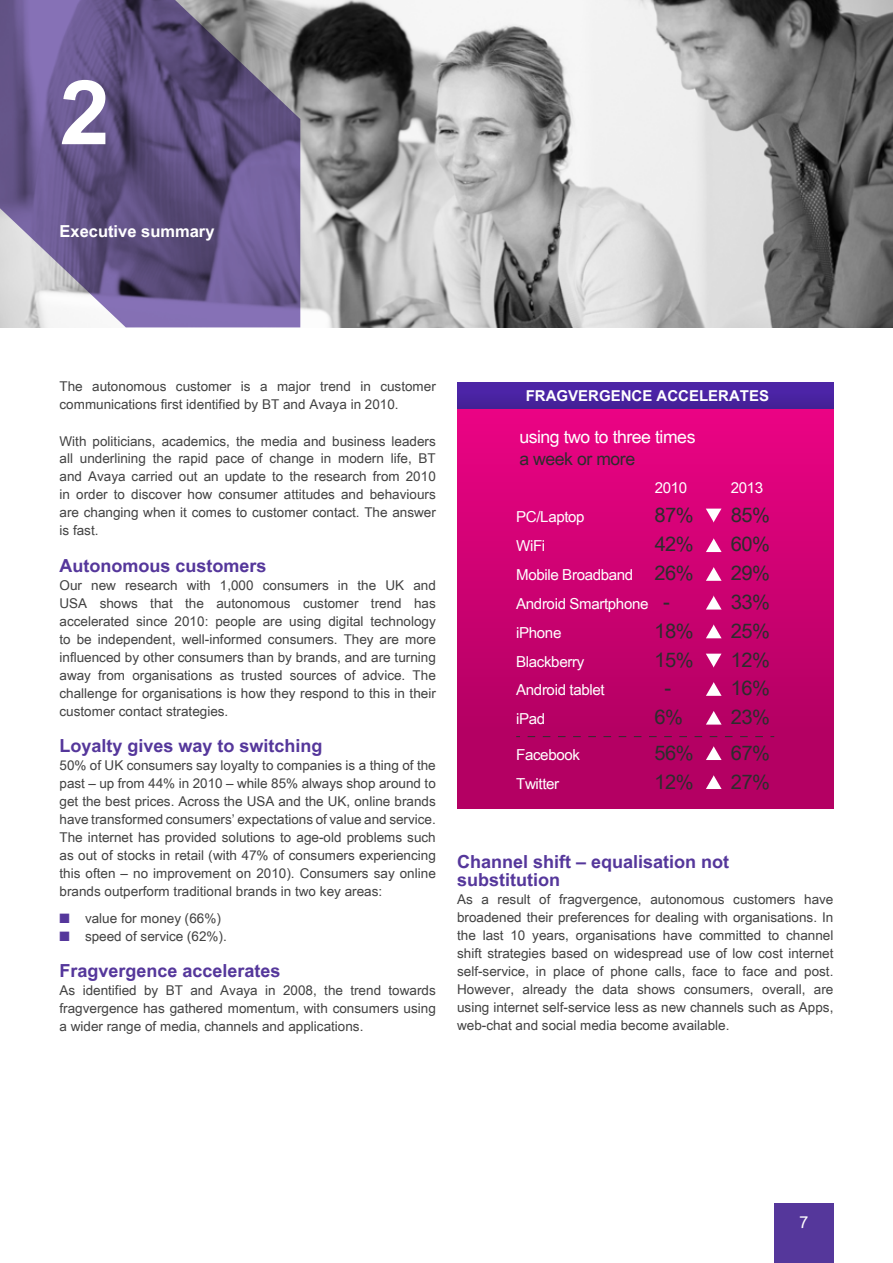
<style>
.page{position:relative;width:893px;height:1263px;background:#fff}
.page>*{position:absolute;margin:0;border:0;box-sizing:border-box;transform-origin:0 0}
.t1{font:700 90px "Arial";color:#fff}
.t2{font:20.1px "Arial";letter-spacing:-.025em;color:#2d2d2d}
.t3{font:700 18px/18px "Arial";color:#55379b}
.t4{font:17.7px "Arial";letter-spacing:-.025em;color:#fff}
.t5{font:17.7px "Arial";letter-spacing:-.025em;color:#2d2d2d}
.t6{font:700 16.5px "Arial";color:#fff}
.t7{font:16.5px "Arial";color:#fff}
.t8{font:15.15px "Arial";letter-spacing:-.025em;color:#fff}
.t9{font:700 15px "Arial";color:#fff}
.t10{font:13.5px/18px "Arial";color:#424242;text-align:justify}
.s1{color:#55379b}
.s2{font-size:20.1px;color:#2d2d2d}
</style>
<div class="page">
<div style="left:774px;top:1203px;width:59px;height:60px;background:#55379b"></div>
<img style="left:300px;top:0;width:593px;height:327px">
<div style="left:457px;top:408px;width:376px;height:400px;background:linear-gradient(to bottom,#e90383,#ac005e)"></div>
<svg style="left:706px;top:509px;width:15px;height:13px"></svg>
<svg style="left:706px;top:538px;width:16px;height:14px"></svg>
<svg style="left:706px;top:567px;width:16px;height:14px"></svg>
<svg style="left:706px;top:596px;width:16px;height:13px"></svg>
<svg style="left:706px;top:625px;width:16px;height:13px"></svg>
<svg style="left:706px;top:654px;width:15px;height:13px"></svg>
<svg style="left:706px;top:682px;width:16px;height:14px"></svg>
<svg style="left:706px;top:711px;width:16px;height:14px"></svg>
<svg style="left:706px;top:746px;width:16px;height:14px"></svg>
<svg style="left:706px;top:775px;width:16px;height:14px"></svg>
<svg style="left:528px;top:736px;width:246px;height:1px"></svg>
<div style="left:457px;top:383px;width:376px;height:25px;background:#4a23a3"></div>
<svg style="left:0;top:0;width:300px;height:327px;background:#726490"></svg>
<h1 class="t1" style="left:60px;top:60px;width:52px">2</h1>
<p class="t6" style="left:60px;top:222px;width:156px">Executive summary</p>
<p class="t10" style="left:60px;top:378px;width:378px">The autonomous customer is a major trend in customer communications first identified by BT and Avaya in 2010.</p>
<p class="t10" style="left:60px;top:432px;width:378px">With politicians, academics, the media and business leaders all underlining the rapid pace of change in modern life, BT and Avaya carried out an update to the research from 2010 in order to discover how consumer attitudes and behaviours are changing when it comes to customer contact. The answer is fast.</p>
<h3 class="t3" style="left:60px;top:556px;width:209px">Autonomous customers</h3>
<p class="t10" style="left:60px;top:576px;width:378px">Our new research with 1,000 consumers in the UK and USA shows that the autonomous customer trend has accelerated since 2010: people are using digital technology to be independent, well-informed consumers. They are more influenced by other consumers than by brands, and are turning away from organisations as trusted sources of advice. The challenge for organisations is how they respond to this in their customer contact strategies.</p>
<h3 class="t3" style="left:60px;top:736px;width:265px">Loyalty gives way to switching</h3>
<p class="t10" style="left:60px;top:756px;width:378px">50% of UK consumers say loyalty to companies is a thing of the past – up from 44% in 2010 – while 85% always shop around to get the best prices. Across the USA and the UK, online brands have transformed consumers’ expectations of value and service.<br>The internet has provided solutions to age-old problems such as out of stocks in retail (with 47% of consumers experiencing this often – no improvement on 2010). Consumers say online brands outperform traditional brands in two key areas:</p>
<p class="t10" style="left:60px;top:909px;width:163px"><span class="s1">■</span> value for money (66%)</p>
<p class="t10" style="left:60px;top:927px;width:169px"><span class="s1">■</span> speed of service (62%).</p>
<h3 class="t3" style="left:60px;top:961px;width:223px">Fragvergence accelerates</h3>
<p class="t10" style="left:60px;top:981px;width:378px">As identified by BT and Avaya in 2008, the trend towards fragvergence has gathered momentum, with consumers using a wider range of media, channels and applications.</p>
<p class="t9" style="left:526px;top:387px;width:21px">Fragverge</p>
<p class="t9" style="left:621px;top:387px;width:47px">nce accelerates</p>
<h3 class="t4" style="left:519px;top:427px;width:178px">using two to three times</h3>
<h3 class="t5" style="left:519px;top:448px;width:117px">a week or more</h3>
<p class="t8" style="left:655px;top:479px;width:34px">2010</p>
<p class="t8" style="left:731px;top:479px;width:34px">2013</p>
<p class="t8" style="left:516px;top:508px;width:70px">PC/Laptop</p>
<h2 class="t2" style="left:654px;top:503px;width:41px">87%</h2>
<h2 class="t2" style="left:731px;top:503px;width:41px">85%</h2>
<p class="t8" style="left:516px;top:537px;width:31px">WiFi</p>
<h2 class="t2" style="left:654px;top:532px;width:41px">42%</h2>
<h2 class="t2" style="left:731px;top:532px;width:41px">60%</h2>
<p class="t8" style="left:516px;top:566px;width:179px">Mobile Broadband <span class="s2">26%</span></p>
<h2 class="t2" style="left:731px;top:561px;width:41px">29%</h2>
<p class="t8" style="left:516px;top:595px;width:155px">Android Smartphone <span class="s2">-</span></p>
<h2 class="t2" style="left:731px;top:590px;width:41px">33%</h2>
<p class="t8" style="left:516px;top:624px;width:47px">iPhone</p>
<h2 class="t2" style="left:654px;top:619px;width:41px">18%</h2>
<h2 class="t2" style="left:731px;top:619px;width:41px">25%</h2>
<p class="t8" style="left:516px;top:653px;width:70px">Blackberry</p>
<h2 class="t2" style="left:654px;top:648px;width:41px">15%</h2>
<h2 class="t2" style="left:731px;top:648px;width:41px">12%</h2>
<p class="t8" style="left:516px;top:682px;width:90px">Android tablet</p>
<h2 class="t2" style="left:665px;top:677px;width:8px">-</h2>
<h2 class="t2" style="left:731px;top:677px;width:41px">16%</h2>
<p class="t8" style="left:516px;top:711px;width:31px">iPad</p>
<h2 class="t2" style="left:654px;top:706px;width:30px">6%</h2>
<h2 class="t2" style="left:731px;top:706px;width:41px">23%</h2>
<p class="t8" style="left:516px;top:746px;width:65px">Facebook</p>
<h2 class="t2" style="left:654px;top:741px;width:41px">56%</h2>
<h2 class="t2" style="left:731px;top:741px;width:41px">67%</h2>
<p class="t8" style="left:516px;top:775px;width:45px">Twitter</p>
<h2 class="t2" style="left:654px;top:770px;width:41px">12%</h2>
<h2 class="t2" style="left:731px;top:770px;width:41px">27%</h2>
<h3 class="t3" style="left:457px;top:853px;width:274px">Channel shift – equalisation not substitution</h3>
<p class="t10" style="left:457px;top:891px;width:378px">As a result of fragvergence, autonomous customers have broadened their preferences for dealing with organisations. In the last 10 years, organisations have committed to channel shift strategies based on widespread use of low cost internet self-service, in place of phone calls, face to face and post.<br>However, already the data shows consumers, overall, are using internet self-service less as new channels such as Apps, web-chat and social media become available.</p>
<p class="t7" style="left:799px;top:1213px;width:11px">7</p>
</div>
